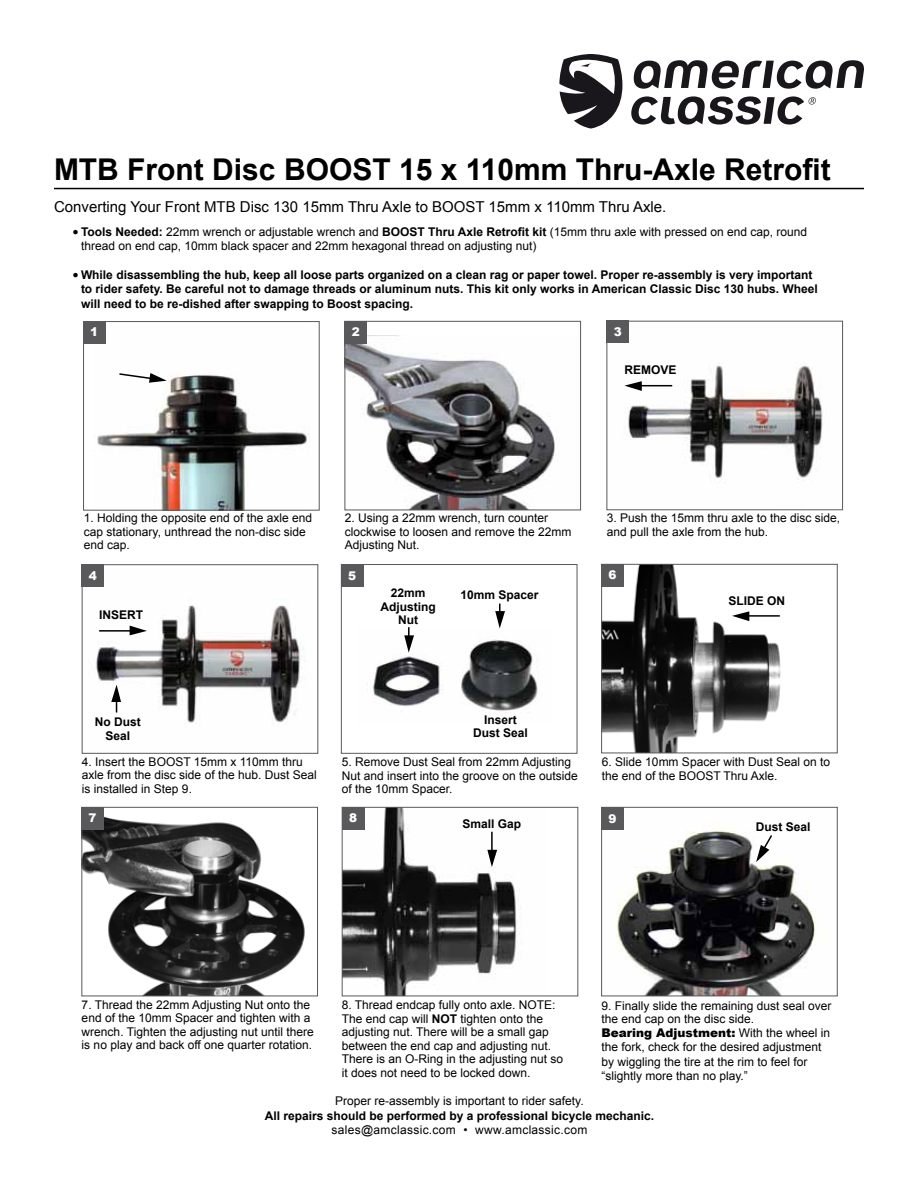
<style>
.page{position:relative;width:918px;height:1188px;background:#fff}
.page>*{position:absolute;margin:0;border:0;box-sizing:border-box;transform-origin:0 0}
.t1{font:700 30px "Arial";color:#000}
.t2{font:15px "Arial";color:#000}
.t3{font:12px/13.5px "Arial";color:#000}
.t4{font:700 12px/13.5px "Arial";color:#000;text-align:center}
.t5{font:12px "Arial";letter-spacing:.025em;color:#000}
.t6{font:900 12px "Arial";color:#fff}
.s1{font-weight:700}
.s2{font-weight:900}
</style>
<div class="page">
<img style="left:347px;top:335px;width:210px;height:173px">
<div style="left:345px;top:321px;width:236px;height:189px;border:1px solid #59595c"></div>
<div style="left:345px;top:321px;width:22px;height:22px;background:#59595c"></div>
<img style="left:628px;top:365px;width:195px;height:113px">
<div style="left:607px;top:321px;width:236px;height:189px;border:1px solid #59595c"></div>
<div style="left:607px;top:321px;width:22px;height:22px;background:#59595c"></div>
<svg style="left:624px;top:381px;width:18px;height:10px"></svg>
<hr style="left:633px;top:385px;width:39px;height:1px;background:#000">
<img style="left:94px;top:323px;width:215px;height:186px">
<div style="left:83px;top:321px;width:237px;height:190px;border:1px solid #59595c"></div>
<div style="left:83px;top:321px;width:22px;height:22px;background:#59595c"></div>
<svg style="left:118px;top:372px;width:49px;height:11px"></svg>
<svg style="left:559px;top:54px;width:305px;height:75px"></svg>
<hr style="left:54px;top:188px;width:810px;height:1px;background:#000">
<img style="left:603px;top:566px;width:178px;height:185px">
<div style="left:601px;top:564px;width:237px;height:189px;border:1px solid #59595c"></div>
<img style="left:83px;top:816px;width:222px;height:178px">
<div style="left:81px;top:807px;width:237px;height:189px;border:1px solid #59595c"></div>
<div style="left:82px;top:807px;width:22px;height:22px;background:#59595c"></div>
<img style="left:344px;top:809px;width:173px;height:185px">
<div style="left:342px;top:807px;width:236px;height:189px;border:1px solid #59595c"></div>
<img style="left:616px;top:809px;width:202px;height:185px">
<div style="left:601px;top:807px;width:237px;height:189px;border:1px solid #59595c"></div>
<div style="left:342px;top:807px;width:22px;height:22px;background:#59595c"></div>
<div style="left:602px;top:564px;width:22px;height:22px;background:#59595c"></div>
<svg style="left:487px;top:850px;width:10px;height:17px"></svg>
<hr style="left:491px;top:832px;width:2px;height:26px;background:#000">
<div style="left:601px;top:808px;width:22px;height:22px;background:#59595c"></div>
<svg style="left:756px;top:833px;width:18px;height:29px"></svg>
<img style="left:372px;top:628px;width:166px;height:85px">
<div style="left:341px;top:564px;width:236px;height:190px;border:1px solid #59595c"></div>
<div style="left:341px;top:564px;width:22px;height:22px;background:#59595c"></div>
<svg style="left:495px;top:604px;width:10px;height:24px"></svg>
<svg style="left:404px;top:627px;width:10px;height:26px"></svg>
<svg style="left:732px;top:611px;width:17px;height:10px"></svg>
<hr style="left:741px;top:615px;width:39px;height:2px;background:#000">
<img style="left:95px;top:604px;width:211px;height:121px">
<div style="left:82px;top:564px;width:236px;height:190px;border:1px solid #59595c"></div>
<div style="left:82px;top:565px;width:22px;height:22px;background:#59595c"></div>
<svg style="left:130px;top:626px;width:17px;height:9px"></svg>
<hr style="left:99px;top:630px;width:39px;height:2px;background:#000">
<svg style="left:111px;top:685px;width:10px;height:28px"></svg>
<h1 class="t1" style="left:54px;top:150px;width:778px">MTB Front Disc BOOST 15 x 110mm Thru-Axle Retrofit</h1>
<p class="t2" style="left:54px;top:197px;width:614px">Converting Your Front MTB Disc 130 15mm Thru Axle to BOOST 15mm x 110mm Thru Axle.</p>
<p class="t3" style="left:81px;top:224px;width:728px;line-height:14.4px"><span class="s1">Tools Needed:</span> 22mm wrench or adjustable wrench and <span class="s1">BOOST Thru Axle Retrofit kit</span> (15mm thru axle with pressed on end cap, round thread on end cap, 10mm black spacer and 22mm hexagonal thread on adjusting nut)</p>
<p class="t4" style="left:81px;top:268px;width:738px;line-height:14.4px;text-align:left">While disassembling the hub, keep all loose parts organized on a clean rag or paper towel. Proper re-assembly is very important to rider safety. Be careful not to damage threads or aluminum nuts. This kit only works in American Classic Disc 130 hubs. Wheel will need to be re-dished after swapping to Boost spacing.</p>
<p class="t6" style="left:90px;top:323px;width:10px">1</p>
<p class="t6" style="left:614px;top:323px;width:10px">3</p>
<p class="t6" style="left:352px;top:323px;width:10px">2</p>
<p class="t4" style="left:624px;top:364px;width:54px">REMOVE</p>
<p class="t3" style="left:84px;top:512px;width:230px">1. Holding the opposite end of the axle end cap stationary, unthread the non-disc side end cap.</p>
<p class="t6" style="left:89px;top:567px;width:10px">4</p>
<p class="t4" style="left:99px;top:609px;width:46px">INSERT</p>
<p class="t3" style="left:345px;top:512px;width:228px">2. Using a 22mm wrench, turn counter clockwise to loosen and remove the 22mm<br>Adjusting Nut.</p>
<p class="t6" style="left:348px;top:567px;width:10px">5</p>
<p class="t4" style="left:381px;top:587px;width:57px">22mm<br>Adjusting<br>Nut</p>
<p class="t4" style="left:460px;top:588px;width:80px">10mm Spacer</p>
<p class="t3" style="left:607px;top:512px;width:235px">3. Push the 15mm thru axle to the disc side, and pull the axle from the hub.</p>
<p class="t6" style="left:609px;top:566px;width:10px">6</p>
<p class="t4" style="left:729px;top:594px;width:58px">SLIDE ON</p>
<p class="t4" style="left:95px;top:716px;width:47px">No Dust<br>Seal</p>
<p class="t3" style="left:82px;top:755px;width:236px">4. Insert the BOOST 15mm x 110mm thru axle from the disc side of the hub. Dust Seal is installed in Step 9.</p>
<p class="t4" style="left:473px;top:713px;width:56px">Insert<br>Dust Seal</p>
<p class="t3" style="left:342px;top:756px;width:238px">5. Remove Dust Seal from 22mm Adjusting<br>Nut and insert into the groove on the outside of the 10mm Spacer.</p>
<p class="t6" style="left:89px;top:809px;width:10px">7</p>
<p class="t6" style="left:349px;top:809px;width:10px">8</p>
<p class="t4" style="left:463px;top:817px;width:60px">Small Gap</p>
<p class="t3" style="left:602px;top:756px;width:230px">6. Slide 10mm Spacer with Dust Seal on to the end of the BOOST Thru Axle.</p>
<p class="t6" style="left:608px;top:810px;width:10px">9</p>
<p class="t4" style="left:756px;top:820px;width:56px">Dust Seal</p>
<p class="t3" style="left:82px;top:998px;width:234px">7. Thread the 22mm Adjusting Nut onto the end of the 10mm Spacer and tighten with a wrench. Tighten the adjusting nut until there is no play and back off one quarter rotation.</p>
<p class="t3" style="left:342px;top:998px;width:223px">8. Thread endcap fully onto axle. NOTE:<br>The end cap will <span class="s1">NOT</span> tighten onto the adjusting nut. There will be a small gap between the end cap and adjusting nut.<br>There is an O-Ring in the adjusting nut so it does not need to be locked down.</p>
<p class="t3" style="left:601px;top:999px;width:232px;line-height:14.1px">9. Finally slide the remaining dust seal over the end cap on the disc side.<br><span class="s2">Bearing Adjustment:</span> With the wheel in the fork, check for the desired adjustment by wiggling the tire at the rim to feel for “slightly more than no play.”</p>
<p class="t3" style="left:335px;top:1094px;width:250px">Proper re-assembly is important to rider safety.</p>
<p class="t4" style="left:265px;top:1109px;width:391px">All repairs should be performed by a professional bicycle mechanic.</p>
<p class="t5" style="left:332px;top:1122px;width:257px">sales@amclassic.com • www.amclassic.com</p>
</div>
